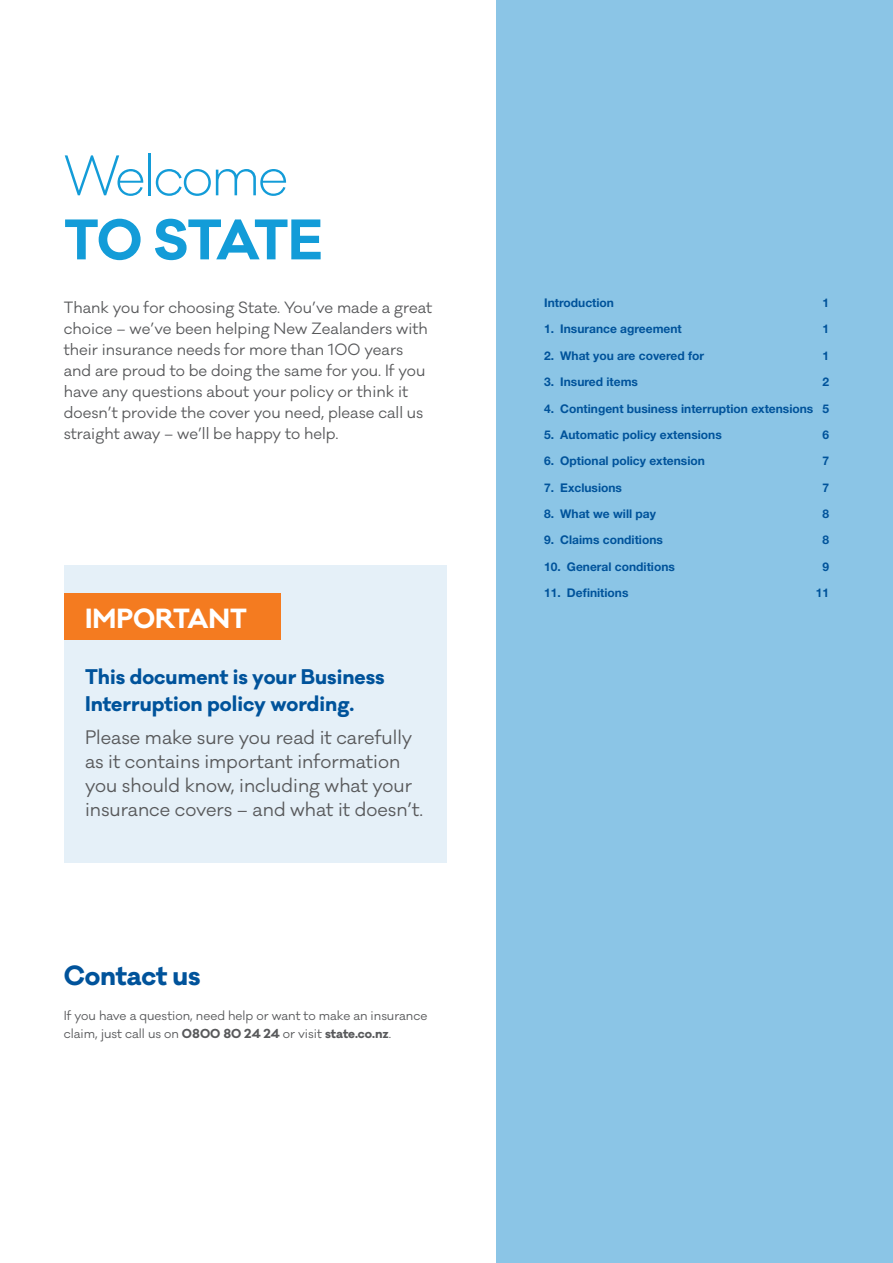
<style>
.page{position:relative;width:893px;height:1263px;background:#fff}
.page>*{position:absolute;margin:0;border:0;box-sizing:border-box;transform-origin:0 0}
.t1{font:300 52.5px "Galano Classic";letter-spacing:-.05em;color:#139cd8}
.t2{font:700 52.5px "Galano Classic";letter-spacing:-.035em;color:#139cd8}
.t3{font:700 25.5px "Galano Classic";letter-spacing:-.01em;color:#00539b}
.t4{font:700 25.5px "Galano Classic";color:#fff}
.t5{font:700 19.5px/27px "Galano Classic";color:#00539b}
.t6{font:18px/24px "Galano Classic";color:#58595b}
.t7{font:15px/21px "Galano Classic";color:#58595b}
.t8{font:700 12px "Helvetica Neue";color:#00539b}
.t9{font:12px/18px "Galano Classic";color:#58595b}
.s1{font-weight:700}
</style>
<div class="page">
<div style="left:497px;top:0;width:396px;height:1263px;background:#8bc5e6"></div>
<div style="left:64px;top:566px;width:382px;height:297px;background:#e5f0f8"></div>
<div style="left:64px;top:594px;width:217px;height:46px;background:#f47b20"></div>
<h1 class="t1" style="left:64px;top:142px;width:226px">Welcome</h1>
<h1 class="t2" style="left:64px;top:204px;width:260px">TO STATE</h1>
<p class="t7" style="left:64px;top:297px;width:370px">Thank you for choosing State. You’ve made a great choice – we’ve been helping New Zealanders with their insurance needs for more than 100 years and are proud to be doing the same for you. If you have any questions about your policy or think it doesn’t provide the cover you need, please call us straight away – we’ll be happy to help.</p>
<h2 class="t4" style="left:85px;top:601px;width:163px">IMPORTANT</h2>
<h3 class="t5" style="left:85px;top:663px;width:301px">This document is your Business<br>Interruption policy wording.</h3>
<p class="t6" style="left:85px;top:725px;width:340px">Please make sure you read it carefully as it contains important information you should know, including what your insurance covers – and what it doesn’t.</p>
<h2 class="t3" style="left:64px;top:958px;width:138px">Contact us</h2>
<p class="t9" style="left:64px;top:1006px;width:365px">If you have a question, need help or want to make an insurance claim, just call us on <span class="s1">0800 80 24 24</span> or visit <span class="s1">state.co.nz</span>.</p>
<p class="t8" style="left:544px;top:295px;width:71px">Introduction</p>
<p class="t8" style="left:822px;top:295px;width:8px">1</p>
<p class="t8" style="left:544px;top:322px;width:139px">1. Insurance agreement</p>
<p class="t8" style="left:822px;top:322px;width:8px">1</p>
<p class="t8" style="left:544px;top:348px;width:161px">2. What you are covered for</p>
<p class="t8" style="left:822px;top:348px;width:8px">1</p>
<p class="t8" style="left:544px;top:374px;width:95px">3. Insured items</p>
<p class="t8" style="left:822px;top:374px;width:8px">2</p>
<p class="t8" style="left:544px;top:401px;width:286px">4. Contingent business interruption extensions 5</p>
<p class="t8" style="left:544px;top:427px;width:179px">5. Automatic policy extensions</p>
<p class="t8" style="left:822px;top:427px;width:8px">6</p>
<p class="t8" style="left:544px;top:454px;width:162px">6. Optional policy extension</p>
<p class="t8" style="left:822px;top:454px;width:8px">7</p>
<p class="t8" style="left:544px;top:480px;width:79px">7. Exclusions</p>
<p class="t8" style="left:822px;top:480px;width:8px">7</p>
<p class="t8" style="left:544px;top:506px;width:113px">8. What we will pay</p>
<p class="t8" style="left:822px;top:506px;width:8px">8</p>
<p class="t8" style="left:544px;top:533px;width:120px">9. Claims conditions</p>
<p class="t8" style="left:822px;top:533px;width:8px">8</p>
<p class="t8" style="left:544px;top:559px;width:132px">10. General conditions</p>
<p class="t8" style="left:822px;top:559px;width:8px">9</p>
<p class="t8" style="left:544px;top:585px;width:86px">11. Definitions</p>
<p class="t8" style="left:816px;top:585px;width:15px">11</p>
</div>
